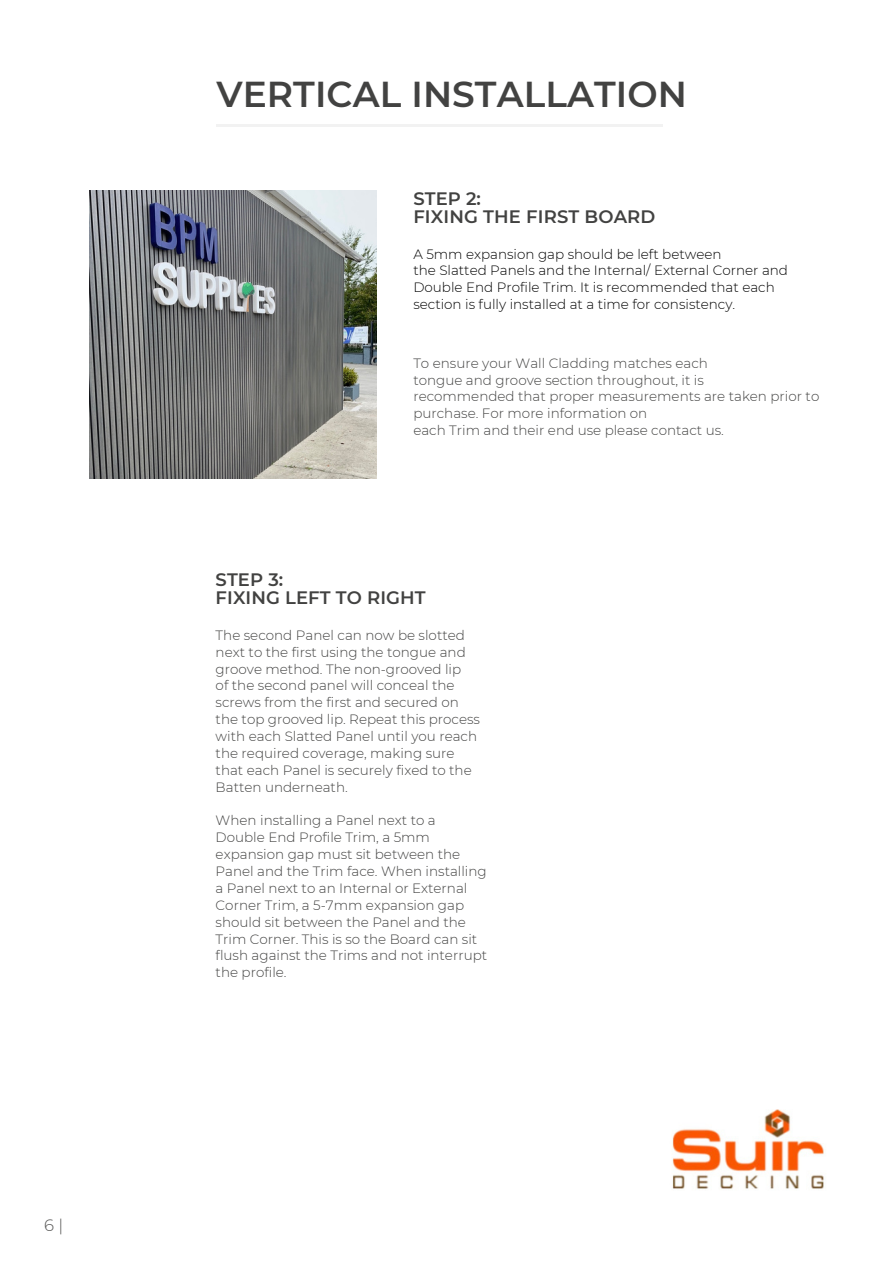
<style>
.page{position:relative;width:893px;height:1264px;background:#fff}
.page>*{position:absolute;margin:0;border:0;box-sizing:border-box;transform-origin:0 0}
.t1{font:600 36px "Montserrat";color:#424241}
.t2{font:600 18px/18px "Montserrat";letter-spacing:.005em;color:#424241}
.t3{font:300 16.5px "Montserrat";color:#575756}
.t4{font:300 13.5px/16.8px "Montserrat";color:#424241}
.t5{font:300 13.5px/16.8px "Montserrat";color:#000}
</style>
<div class="page">
<hr style="left:216px;top:124px;width:446px;height:2px;background:#b8b7b7">
<img style="left:672px;top:1109px;width:152px;height:80px">
<img style="left:89px;top:190px;width:287px;height:288px">
<p class="t3" style="left:44px;top:1214px;width:20px">6 |</p>
<h1 class="t1" style="left:216px;top:72px;width:472px">VERTICAL INSTALLATION</h1>
<h2 class="t2" style="left:413px;top:190px;width:243px">STEP 2:<br>FIXING THE FIRST BOARD</h2>
<p class="t5" style="left:413px;top:245px;width:376px">A 5mm expansion gap should be left between<br>the Slatted Panels and the Internal/ External Corner and Double End Profile Trim. It is recommended that each section is fully installed at a time for consistency.</p>
<p class="t4" style="left:413px;top:354px;width:407px">To ensure your Wall Cladding matches each<br>tongue and groove section throughout, it is<br>recommended that proper measurements are taken prior to purchase. For more information on<br>each Trim and their end use please contact us.</p>
<h2 class="t2" style="left:216px;top:570px;width:212px">STEP 3:<br>FIXING LEFT TO RIGHT</h2>
<p class="t4" style="left:216px;top:626px;width:266px">The second Panel can now be slotted next to the first using the tongue and groove method. The non-grooved lip<br>of the second panel will conceal the screws from the first and secured on the top grooved lip. Repeat this process with each Slatted Panel until you reach the required coverage, making sure that each Panel is securely fixed to the Batten underneath.</p>
<p class="t4" style="left:216px;top:812px;width:273px">When installing a Panel next to a Double End Profile Trim, a 5mm expansion gap must sit between the Panel and the Trim face. When installing a Panel next to an Internal or External Corner Trim, a 5-7mm expansion gap should sit between the Panel and the Trim Corner. This is so the Board can sit flush against the Trims and not interrupt the profile.</p>
</div>
